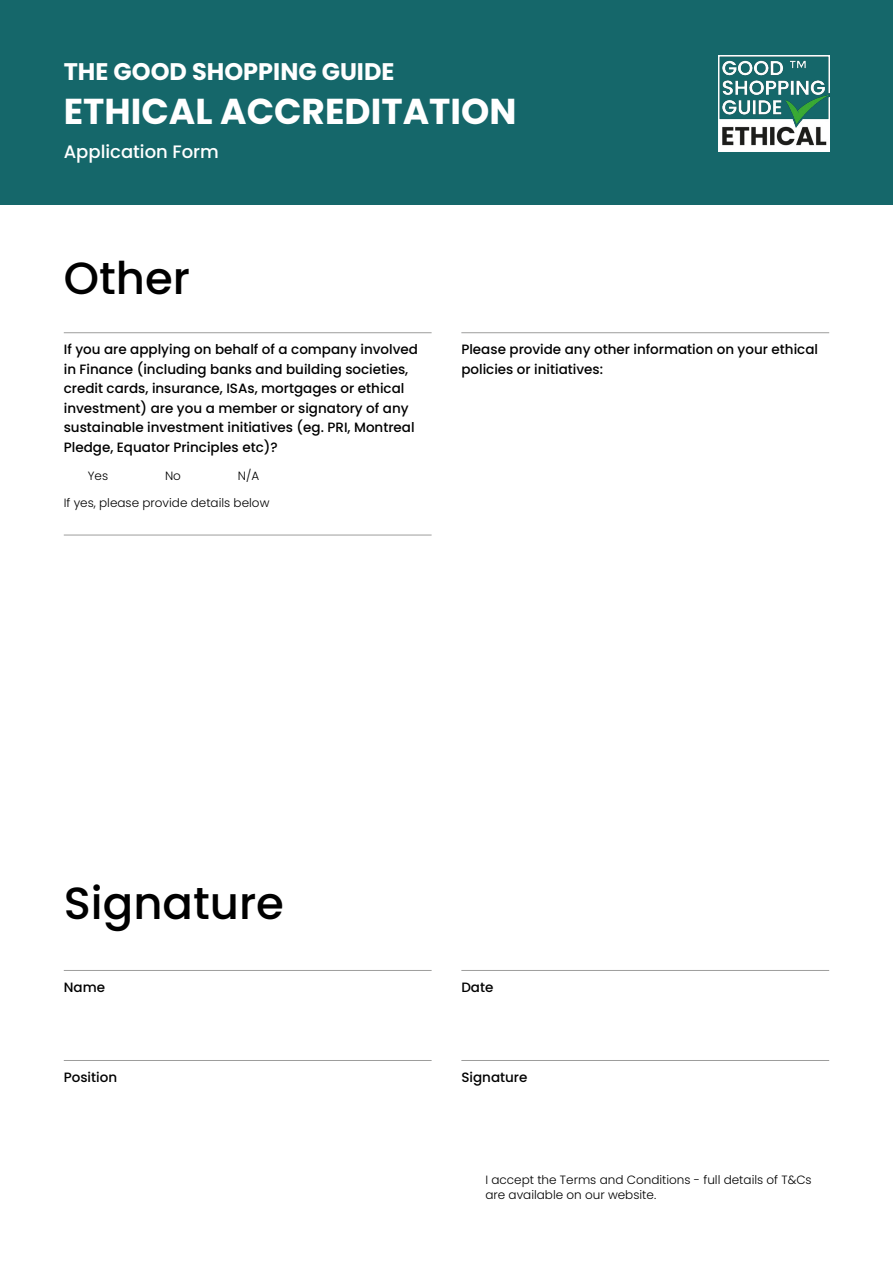
<style>
.page{position:relative;width:893px;height:1263px;background:#fff}
.page>*{position:absolute;margin:0;border:0;box-sizing:border-box;transform-origin:0 0}
.t1{font:500 45px "Poppins";color:#000}
.t2{font:700 36px "Poppins";color:#fff}
.t3{font:700 24px "Poppins";color:#fff}
.t4{font:500 18px "Poppins";color:#fff}
.t5{font:500 13.5px/19.5px "Poppins";color:#000}
.t6{font:300 12px/15px "Poppins";color:#000}
</style>
<div class="page">
<hr style="left:64px;top:332px;width:368px;height:1px;background:#9d9d9c">
<hr style="left:64px;top:535px;width:368px;height:1px;background:#9d9d9c">
<hr style="left:461px;top:332px;width:368px;height:1px;background:#9d9d9c">
<hr style="left:64px;top:970px;width:368px;height:1px;background:#9d9d9c">
<hr style="left:64px;top:1060px;width:368px;height:1px;background:#9d9d9c">
<hr style="left:461px;top:970px;width:368px;height:1px;background:#9d9d9c">
<hr style="left:461px;top:1060px;width:368px;height:1px;background:#9d9d9c">
<div style="left:0;top:0;width:893px;height:204px;background:#15676a"></div>
<img style="left:718px;top:55px;width:111px;height:96px">
<h3 class="t3" style="left:64px;top:58px;width:332px">THE GOOD SHOPPING GUIDE</h3>
<h2 class="t2" style="left:64px;top:90px;width:454px">ETHICAL ACCREDITATION</h2>
<h3 class="t4" style="left:64px;top:141px;width:157px">Application Form</h3>
<h1 class="t1" style="left:64px;top:252px;width:128px">Other</h1>
<p class="t5" style="left:64px;top:340px;width:356px">If you are applying on behalf of a company involved in Finance (including banks and building societies, credit cards, insurance, ISAs, mortgages or ethical investment) are you a member or signatory of any sustainable investment initiatives (eg. PRI, Montreal Pledge, Equator Principles etc)?</p>
<p class="t6" style="left:88px;top:468px;width:22px">Yes</p>
<p class="t6" style="left:165px;top:468px;width:17px">No</p>
<p class="t6" style="left:238px;top:468px;width:23px">N/A</p>
<p class="t6" style="left:64px;top:496px;width:207px">If yes, please provide details below</p>
<p class="t5" style="left:461px;top:340px;width:358px">Please provide any other information on your ethical policies or initiatives:</p>
<h1 class="t1" style="left:64px;top:877px;width:222px">Signature</h1>
<p class="t5" style="left:64px;top:978px;width:43px">Name</p>
<p class="t5" style="left:64px;top:1068px;width:55px">Position</p>
<p class="t5" style="left:461px;top:978px;width:34px">Date</p>
<p class="t5" style="left:461px;top:1068px;width:68px">Signature</p>
<p class="t6" style="left:485px;top:1172px;width:328px">I accept the Terms and Conditions - full details of T&amp;Cs are available on our website.</p>
</div>
